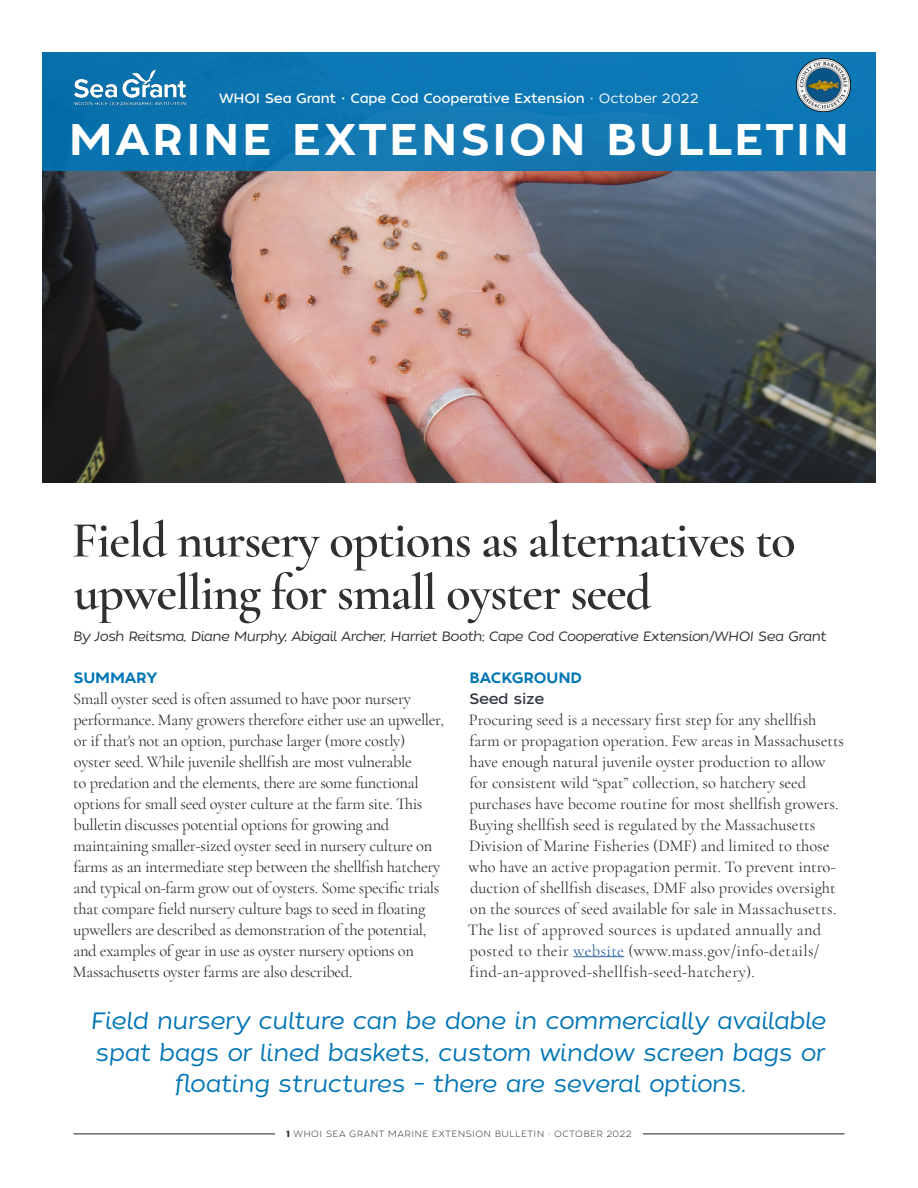
<style>
.page{position:relative;width:918px;height:1188px;background:#fff}
.page>*{position:absolute;margin:0;border:0;box-sizing:border-box;transform-origin:0 0}
.Article_Title{font:600 51px/52.5px "Cormorant Garamond";letter-spacing:-.025em;color:#312f30}
.t1{font:44.25px "Tide Sans 500 Dudette";letter-spacing:.06em;color:#fff}
.t2{font:italic 23.7px/31.5px "Tide Sans 300 Lil Kahuna";letter-spacing:-.015em;color:#0075b6;text-align:center}
.Body_First{font:16.5px/21px "Cormorant Garamond";letter-spacing:-.02em;color:#312f30}
.Body_First-2{font:16.5px/21px "Cormorant Garamond";color:#312f30}
.Body_First-3{font:15px/21px "Tide Sans 500 Dudette";letter-spacing:-.01em;color:#0075b6}
.Body_Heading_1{font:15px "Tide Sans 500 Dudette";letter-spacing:-.01em;color:#0075b6}
.Article_Byline{font:italic 13.5px "Tide Sans 300 Lil Kahuna";letter-spacing:-.04em;color:#312f30}
.t3{font:13.5px "Tide Sans 400 Lil Dude";letter-spacing:-.01em;color:#fff}
.t4{font:9px "Tide Sans 200 Lil Mondo";letter-spacing:.035em;color:#282526}
.s1{font-family:"Tide Sans 300 Lil Kahuna"}
.s2{font-family:"Tide Sans 400 Lil Dude";color:#323640}
.s3{color:#2b62a1}
.s4{font-family:"Tide Sans 600 Bunny"}
</style>
<div class="page">
<hr style="left:74px;top:1134px;width:223px;height:1px;background:#231f20">
<hr style="left:621px;top:1134px;width:224px;height:1px;background:#231f20">
<div style="left:275px;top:1108px;width:368px;height:29px;background:#fff"></div>
<hr style="left:573px;top:956px;width:51px;height:1px;background:#2b62a1">
<img style="left:42px;top:171px;width:834px;height:312px">
<div style="left:42px;top:52px;width:834px;height:119px;background:#0c77b3"></div>
<img style="left:797px;top:58px;width:53px;height:54px">
<img style="left:69px;top:69px;width:118px;height:43px">
<p class="t3" style="left:219px;top:89px;width:481px">WHOI Sea Grant • Cape Cod Cooperative Extension <span class="s1">• October 2022</span></p>
<p class="t1" style="left:69px;top:112px;width:782px">MARINE EXTENSION BULLETIN</p>
<p class="Article_Title" style="left:72px;top:514px;width:726px">Field nursery options as alternatives to upwelling for small oyster seed</p>
<p class="Article_Byline" style="left:73px;top:627px;width:755px">By Josh Reitsma, Diane Murphy, Abigail Archer, Harriet Booth; Cape Cod Cooperative Extension/WHOI Sea Grant</p>
<p class="Body_Heading_1" style="left:73px;top:668px;width:86px">SUMMARY</p>
<p class="Body_First" style="left:73px;top:688px;width:373px">Small oyster seed is often assumed to have poor nursery performance. Many growers therefore either use an upweller, or if that's not an option, purchase larger (more costly) oyster seed. While juvenile shellfish are most vulnerable<br>to predation and the elements, there are some functional options for small seed oyster culture at the farm site. This bulletin discusses potential options for growing and maintaining smaller-sized oyster seed in nursery culture on farms as an intermediate step between the shellfish hatchery and typical on-farm grow out of oysters. Some specific trials that compare field nursery culture bags to seed in floating upwellers are described as demonstration of the potential, and examples of gear in use as oyster nursery options on Massachusetts oyster farms are also described.</p>
<p class="Body_First-3" style="left:469px;top:667px;width:114px">BACKGROUND<br><span class="s2">Seed size</span></p>
<p class="Body_First-2" style="left:468px;top:709px;width:378px">Procuring seed is a necessary first step for any shellfish farm or propagation operation. Few areas in Massachusetts have enough natural juvenile oyster production to allow for consistent wild “spat” collection, so hatchery seed purchases have become routine for most shellfish growers.<br>Buying shellfish seed is regulated by the Massachusetts Division of Marine Fisheries (DMF) and limited to those who have an active propagation permit. To prevent intro&shy;duction of shellfish diseases, DMF also provides oversight on the sources of seed available for sale in Massachusetts.<br>The list of approved sources is updated annually and posted to their <span class="s3">website</span> (www.mass.gov/info-details/ find-an-approved-shellfish-seed-hatchery).</p>
<p class="t2" style="left:90px;top:1005px;width:737px">Field nursery culture can be done in commercially available spat bags or lined baskets, custom window screen bags or floating structures – there are several options.</p>
<p class="t4" style="left:286px;top:1128px;width:347px"><span class="s4">1</span> WHOI SEA GRANT MARINE EXTENSION BULLETIN • OCTOBER 2022</p>
</div>
